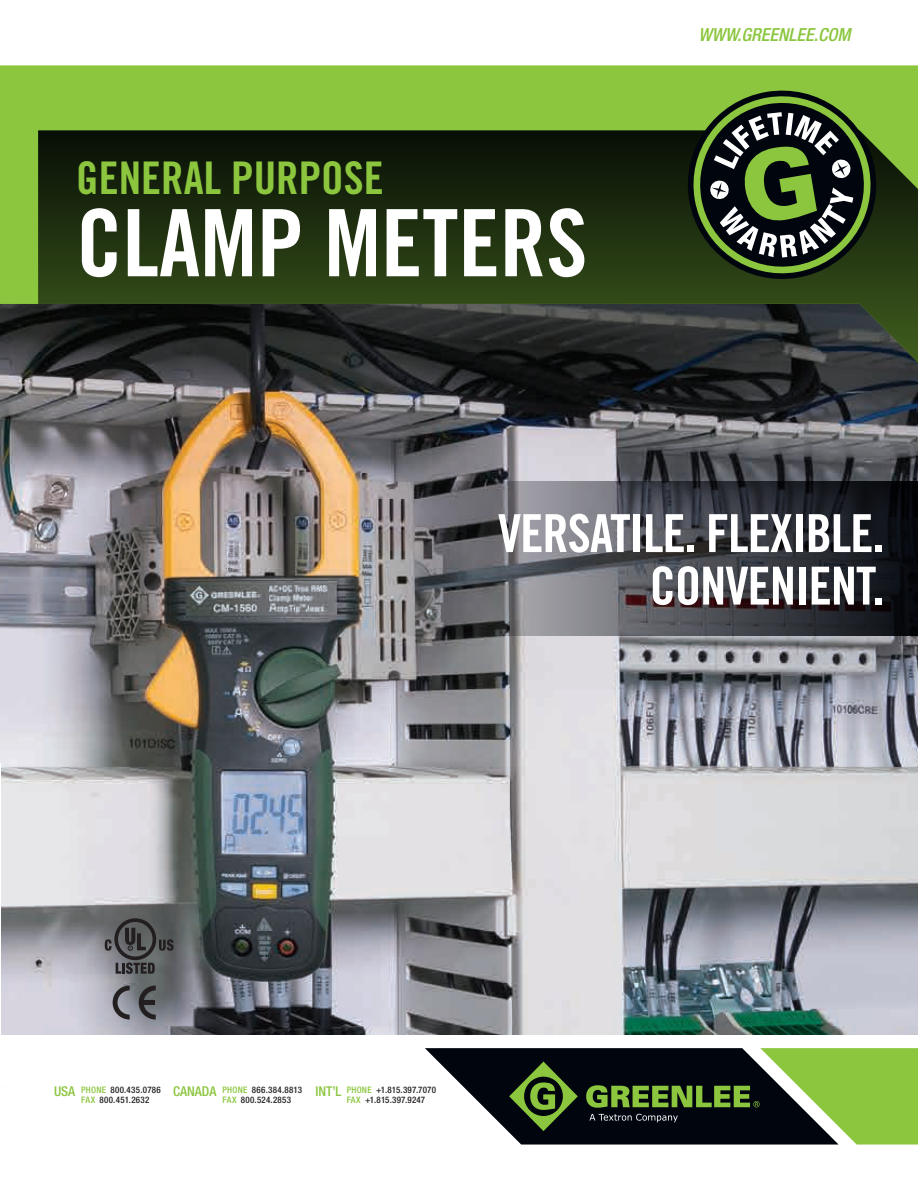
<style>
.page{position:relative;width:918px;height:1188px;background:#fff}
.page>*{position:absolute;margin:0;border:0;box-sizing:border-box;transform-origin:0 0}
.t1{font:93px "Trade Gothic LT Std Bd Cn 20";color:#fff}
.t2{font:52.5px/52.5px "Trade Gothic LT Std Bd Cn 20";letter-spacing:-.02em;color:#fff;text-align:right}
.t3{font:45px "Trade Gothic LT Std Bd Cn 20";color:#8bc63e}
.t4{font:italic 500 condensed 18px "Helvetica Neue LT Std";color:#8bc63e}
.t5{font:500 condensed 13.5px "Helvetica Neue LT Std";color:#8bc63e}
.t6{font:500 condensed 9px "Helvetica Neue LT Std";letter-spacing:.03em;color:#231f20}
.s1{color:#8bc63e}
</style>
<div class="page">
<img style="left:0;top:363px;width:918px;height:672px">
<div style="left:0;top:65px;width:918px;height:298px;background:#8bc63e"></div>
<hr style="left:0;top:764px;width:1px;height:424px;background:#fff">
<svg style="left:38px;top:130px;width:880px;height:262px;background:#222d1a"></svg>
<svg style="left:425px;top:1048px;width:493px;height:97px;background:#4f633e"></svg>
<svg style="left:375px;top:481px;width:543px;height:155px;background:#4f5055"></svg>
<svg style="left:680px;top:83px;width:204px;height:203px;background:#475e33"></svg>
<svg style="left:113px;top:985px;width:17px;height:35px"></svg>
<svg style="left:139px;top:985px;width:17px;height:35px"></svg>
<div style="left:141px;top:1000px;width:13px;height:5px;background:#231f20"></div>
<svg style="left:105px;top:918px;width:69px;height:56px;background:#545456"></svg>
<h3 class="t3" style="left:76px;top:150px;width:309px">GENERAL PURPOSE</h3>
<h1 class="t1" style="left:76px;top:187px;width:513px">CLAMP METERS</h1>
<h3 class="t4" style="left:699px;top:24px;width:153px">WWW.GREENLEE.COM</h3>
<h2 class="t2" style="left:498px;top:507px;width:388px">VERSATILE. FLEXIBLE.<br>CONVENIENT.</h2>
<h3 class="t5" style="left:54px;top:1083px;width:23px">USA</h3>
<h3 class="t5" style="left:173px;top:1083px;width:45px">CANADA</h3>
<h3 class="t5" style="left:315px;top:1083px;width:28px">INT’L</h3>
<p class="t6" style="left:81px;top:1095px;width:70px"><span class="s1">FAX</span> 800.451.2632</p>
<p class="t6" style="left:222px;top:1095px;width:70px"><span class="s1">FAX</span> 800.524.2853</p>
<p class="t6" style="left:347px;top:1095px;width:80px"><span class="s1">FAX</span> +1.815.397.9247</p>
<p class="t6" style="left:81px;top:1084px;width:81px"><span class="s1">PHONE</span> 800.435.0786</p>
<p class="t6" style="left:222px;top:1084px;width:81px"><span class="s1">PHONE</span> 866.384.8813</p>
<p class="t6" style="left:347px;top:1084px;width:91px"><span class="s1">PHONE</span> +1.815.397.7070</p>
</div>
